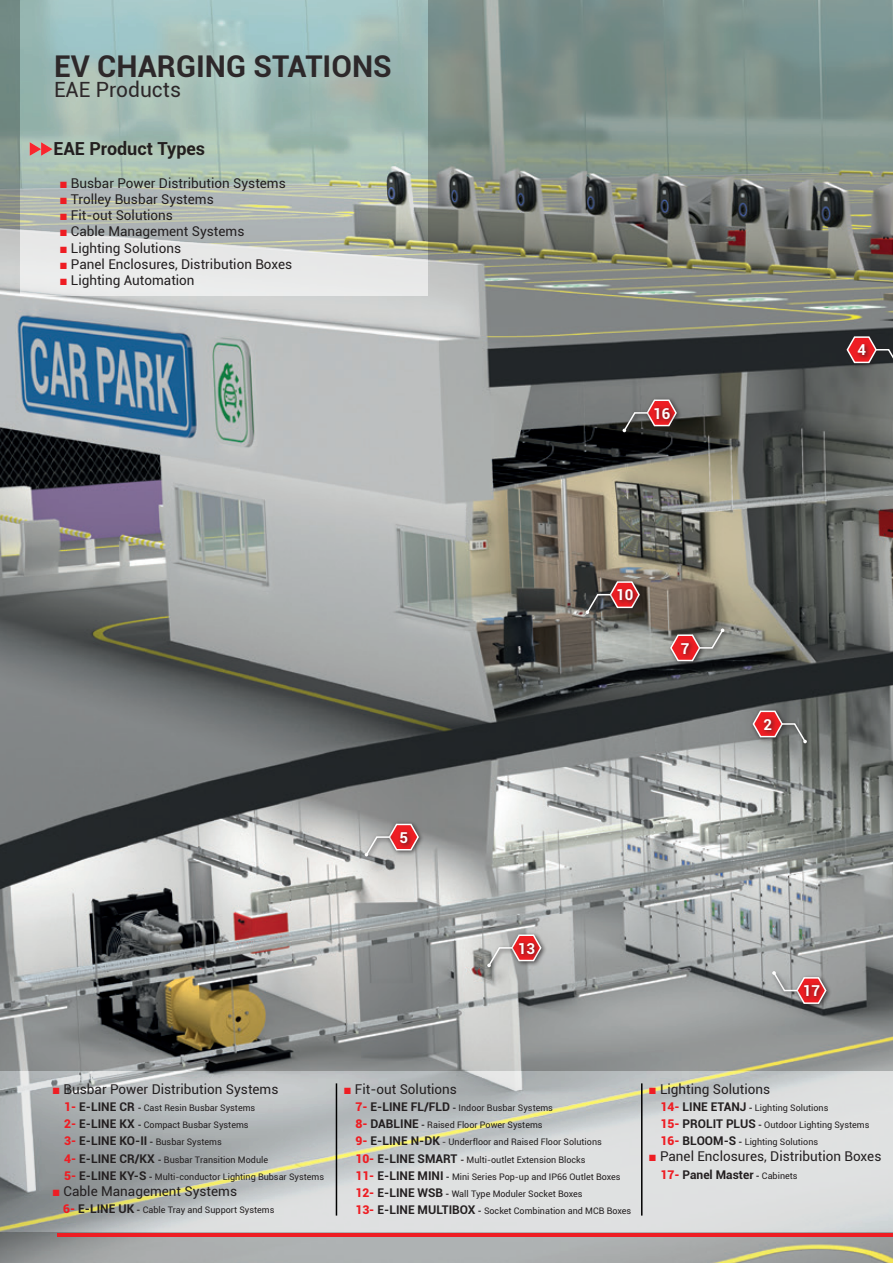
<style>
.page{position:relative;width:893px;height:1263px;background:#fff}
.page>*{position:absolute;margin:0;border:0;box-sizing:border-box;transform-origin:0 0}
.t1{font:700 30px "Roboto";color:#231f20}
.t2{font:21px "Roboto";color:#231f20}
.t3{font:700 18px "Roboto";color:#231f20}
.t4{font:700 15px "Roboto";color:#fff}
.t5{font:13.5px "Roboto";color:#231f20}
.t6{font:700 12px "Roboto";color:#231f20}
.t7{font:9px/17.2px "Roboto";color:#231f20}
.s1{font-family:"Arial";color:#ee1d23}
.s2{font-weight:900;font-size:12px;color:#ee1d23}
.s3{font-weight:700;font-size:12px}
.s4{font-weight:700}
.s5{font-weight:900;color:#ee1d23}
.s6{font-size:9px}
.s7{font-weight:400;font-size:9px}
</style>
<div class="page">
<img style="left:0;top:0;width:893px;height:1263px">
<div style="left:844px;top:333px;width:38px;height:36px;background:#222628"></div>
<div style="left:873px;top:346px;width:20px;height:27px;background:#6d706e"></div>
<svg style="left:846px;top:335px;width:47px;height:35px"></svg>
<div style="left:667px;top:631px;width:39px;height:36px;background:#231f20;opacity:.75"></div>
<div style="left:697px;top:627px;width:32px;height:28px;background:#949791"></div>
<div style="left:723px;top:631px;width:19px;height:19px;background:#231f20;opacity:.75"></div>
<svg style="left:669px;top:628px;width:56px;height:34px"></svg>
<div style="left:794px;top:974px;width:38px;height:36px;background:#231f20;opacity:.75"></div>
<div style="left:771px;top:970px;width:32px;height:27px;background:#231f20;opacity:.75"></div>
<svg style="left:772px;top:971px;width:55px;height:34px;background:#aa7c7d"></svg>
<div style="left:750px;top:707px;width:38px;height:36px;background:#231f20;opacity:.75"></div>
<div style="left:779px;top:720px;width:32px;height:27px;background:#231f20;opacity:.75"></div>
<div style="left:806px;top:742px;width:19px;height:19px;background:#231f20;opacity:.75"></div>
<svg style="left:752px;top:709px;width:55px;height:35px;background:#956767"></svg>
<div style="left:386px;top:820px;width:38px;height:37px;background:#231f20;opacity:.75"></div>
<div style="left:363px;top:833px;width:32px;height:28px;background:#231f20;opacity:.75"></div>
<div style="left:367px;top:856px;width:19px;height:18px;background:#231f20;opacity:.75"></div>
<svg style="left:364px;top:822px;width:56px;height:35px;background:#bb8d8d"></svg>
<div style="left:509px;top:931px;width:38px;height:36px;background:#231f20;opacity:.75"></div>
<div style="left:486px;top:944px;width:32px;height:27px;background:#231f20;opacity:.75"></div>
<div style="left:490px;top:966px;width:19px;height:19px;background:#231f20;opacity:.75"></div>
<svg style="left:487px;top:933px;width:55px;height:35px;background:#c19394"></svg>
<div style="left:607px;top:578px;width:38px;height:36px;background:#231f20;opacity:.75"></div>
<div style="left:584px;top:591px;width:32px;height:27px;background:#231f20;opacity:.75"></div>
<div style="left:588px;top:613px;width:19px;height:19px;background:#231f20;opacity:.75"></div>
<svg style="left:585px;top:580px;width:56px;height:34px;background:#784847"></svg>
<div style="left:644px;top:396px;width:38px;height:36px;background:#231f20;opacity:.75"></div>
<div style="left:621px;top:409px;width:32px;height:27px;background:#231f20;opacity:.75"></div>
<div style="left:625px;top:431px;width:19px;height:19px;background:#010002"></div>
<svg style="left:622px;top:398px;width:56px;height:35px;background:#825555"></svg>
<svg style="left:0;top:1071px;width:893px;height:161px;background:#c7cac9"></svg>
<svg style="left:20px;top:0;width:408px;height:296px;background:#b2c4be"></svg>
<hr style="left:336px;top:1083px;width:1px;height:132px;background:#000">
<hr style="left:641px;top:1083px;width:1px;height:132px;background:#000">
<hr style="left:58px;top:1233px;width:835px;height:4px;background:#ee1d23">
<h1 class="t1" style="left:54px;top:45px;width:339px">EV CHARGING STATIONS</h1>
<h2 class="t2" style="left:54px;top:74px;width:128px">EAE Products</h2>
<h3 class="t3" style="left:53px;top:136px;width:153px">EAE Product Types</h3>
<h3 class="t5" style="left:59px;top:174px;width:228px"><span class="s1">■</span> Busbar Power Distribution Systems</h3>
<h3 class="t5" style="left:59px;top:190px;width:156px"><span class="s1">■</span> Trolley Busbar Systems</h3>
<h3 class="t5" style="left:59px;top:206px;width:115px"><span class="s1">■</span> Fit-out Solutions</h3>
<h3 class="t5" style="left:59px;top:222px;width:186px"><span class="s1">■</span> Cable Management Systems</h3>
<h3 class="t5" style="left:59px;top:238px;width:123px"><span class="s1">■</span> Lighting Solutions</h3>
<h3 class="t5" style="left:59px;top:255px;width:234px"><span class="s1">■</span> Panel Enclosures, Distribution Boxes</h3>
<h3 class="t5" style="left:59px;top:271px;width:137px"><span class="s1">■</span> Lighting Automation</h3>
<h3 class="t4" style="left:653px;top:403px;width:19px">16</h3>
<h3 class="t4" style="left:857px;top:339px;width:10px">4</h3>
<h3 class="t4" style="left:616px;top:584px;width:19px">10</h3>
<h3 class="t4" style="left:681px;top:638px;width:10px">7</h3>
<h3 class="t4" style="left:763px;top:714px;width:10px">2</h3>
<h3 class="t4" style="left:399px;top:827px;width:10px">5</h3>
<h3 class="t4" style="left:518px;top:937px;width:19px">13</h3>
<h3 class="t4" style="left:803px;top:980px;width:19px">17</h3>
<h3 class="t5" style="left:52px;top:1079px;width:228px"><span class="s1">■</span> Busbar Power Distribution Systems</h3>
<p class="t7" style="left:64px;top:1098px;width:261px"><span class="s2">1-</span> <span class="s3">E-LINE CR</span> <span class="s4">-</span> Cast Resin Busbar Systems<br><span class="s2">2-</span> <span class="s3">E-LINE KX</span> <span class="s4">-</span> Compact Busbar Systems<br><span class="s2">3-</span> <span class="s3">E-LINE KO-II</span> <span class="s4">-</span> Busbar Systems<br><span class="s2">4-</span> <span class="s3">E-LINE CR/KX</span> <span class="s4">-</span> Busbar Transition Module<br><span class="s2">5-</span> <span class="s3">E-LINE KY-S</span> <span class="s4">-</span> Multi-conductor Lighting Bubsar Systems</p>
<h3 class="t5" style="left:52px;top:1182px;width:186px"><span class="s1">■</span> Cable Management Systems</h3>
<p class="t7" style="left:63px;top:1201px;width:213px"><span class="s2">6-</span> <span class="s3">E-LINE UK</span> <span class="s4">-</span> Cable Tray and Support Systems</p>
<h3 class="t5" style="left:343px;top:1079px;width:115px"><span class="s1">■</span> Fit-out Solutions</h3>
<p class="t7" style="left:355px;top:1098px;width:277px"><span class="s2">7-</span> <span class="s3">E-LINE FL/FLD</span> <span class="s4">-</span> Indoor Busbar Systems<br><span class="s2">8-</span> <span class="s3">DABLINE</span> <span class="s4">-</span> Raised Floor Power Systems<br><span class="s2">9-</span> <span class="s3">E-LINE N-DK</span> - Underfloor and Raised Floor Solutions<br><span class="s2">10-</span> <span class="s3">E-LINE SMART</span> <span class="s4">-</span> Multi-outlet Extension Blocks<br><span class="s2">11-</span> <span class="s3">E-LINE MINI</span> <span class="s4">-</span> Mini Series Pop-up and IP66 Outlet Boxes <span class="s2">12-</span> <span class="s3">E-LINE WSB</span> <span class="s4">-</span> Wall Type Moduler Socket Boxes<br><span class="s2">13-</span> <span class="s3">E-LINE MULTIBOX</span> <span class="s4">-</span> Socket Combination and MCB Boxes</p>
<h3 class="t5" style="left:648px;top:1079px;width:123px"><span class="s1">■</span> Lighting Solutions</h3>
<p class="t7" style="left:660px;top:1098px;width:210px"><span class="s2">14-</span> <span class="s3">LINE ETANJ</span> <span class="s4">-</span> Lighting Solutions<br><span class="s2">15-</span> <span class="s3">PROLIT PLUS</span> <span class="s4">-</span> Outdoor Lighting Systems<br><span class="s2">16-</span> <span class="s3">BLOOM-S</span> <span class="s4">-</span> Lighting Solutions</p>
<h3 class="t5" style="left:648px;top:1147px;width:234px"><span class="s1">■</span> Panel Enclosures, Distribution Boxes</h3>
<h3 class="t6" style="left:660px;top:1166px;width:139px"><span class="s5">17-</span> Panel Master <span class="s6">-</span> <span class="s7">Cabinets</span></h3>
</div>
